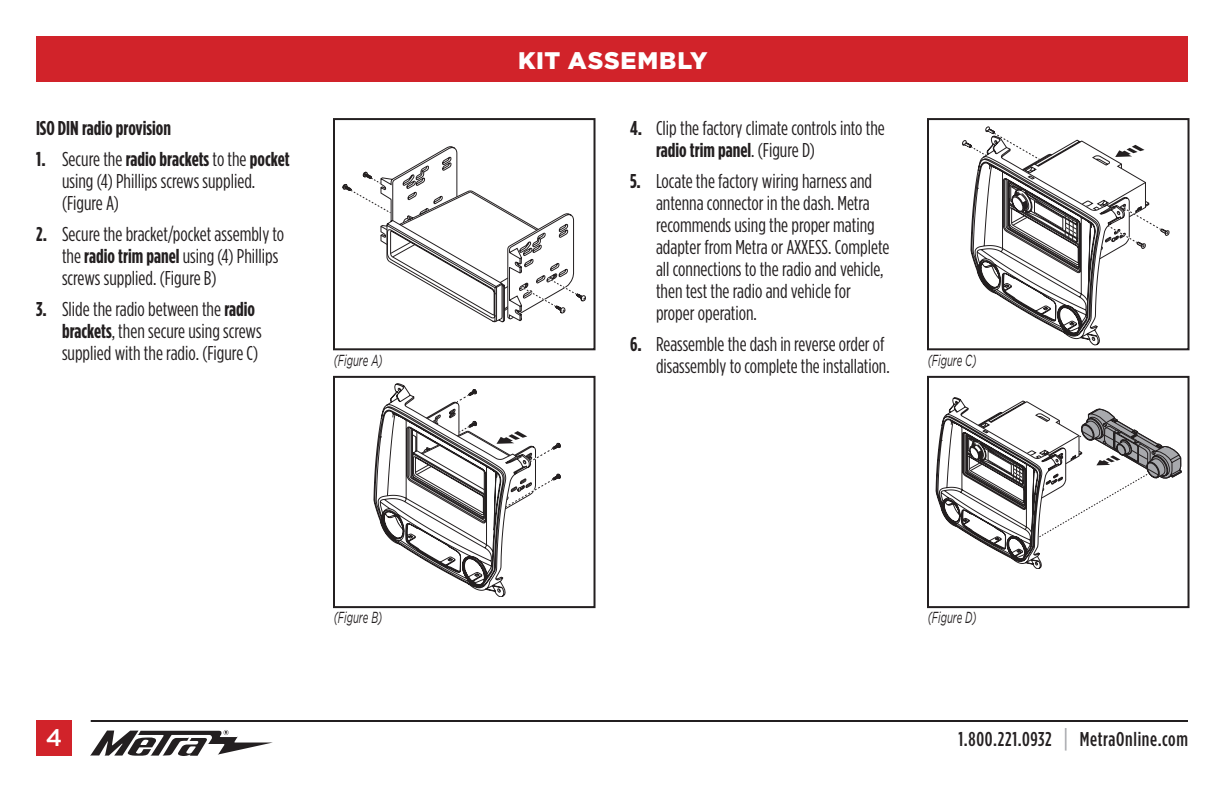
<style>
.page{position:relative;width:1224px;height:792px;background:#fff}
.page>*{position:absolute;margin:0;border:0;box-sizing:border-box;transform-origin:0 0}
.t1{font:900 24px "Gotham";letter-spacing:.03em;color:#fff}
.t2{font:500 24px "Gotham";color:#fff}
.t3{font:20px/22px "Gotham Condensed";color:#231f20}
.t4{font:500 20px "Gotham Condensed";letter-spacing:.035em;color:#231f20}
.t5{font:700 20px "Gotham Condensed";color:#231f20}
.t6{font:italic 16px "Gotham";color:#231f20;scale:.6 1}
.s1{font-weight:700}
.s2{font-size:26px;color:#a8a9ad}
</style>
<div class="page">
<div style="left:36px;top:36px;width:1152px;height:45px;background:#d1232a"></div>
<svg style="left:90px;top:730px;width:183px;height:26px"></svg>
<hr style="left:91px;top:720px;width:1097px;height:2px;background:#231f20">
<div style="left:36px;top:720px;width:36px;height:36px;background:#d1232a"></div>
<svg style="left:343px;top:146px;width:243px;height:176px"></svg>
<div style="left:333px;top:118px;width:263px;height:232px;border:2px solid #231f20"></div>
<svg style="left:962px;top:126px;width:208px;height:219px"></svg>
<div style="left:927px;top:118px;width:263px;height:232px;border:2px solid #231f20"></div>
<svg style="left:374px;top:384px;width:187px;height:213px"></svg>
<div style="left:333px;top:376px;width:263px;height:232px;border:2px solid #231f20"></div>
<svg style="left:936px;top:398px;width:246px;height:171px"></svg>
<div style="left:927px;top:376px;width:263px;height:232px;border:2px solid #231f20"></div>
<p class="t5" style="left:36px;top:117px;width:137px">ISO DIN radio provision</p>
<p class="t3" style="left:62px;top:148px;width:229px;text-indent:-26px"><span class="s1">1.</span> Secure the <span class="s1">radio brackets</span> to the <span class="s1">pocket </span>using (4) Phillips screws supplied. (Figure A)</p>
<p class="t3" style="left:62px;top:223px;width:224px;text-indent:-26px"><span class="s1">2.</span> Secure the bracket/pocket assembly to the <span class="s1">radio trim panel</span> using (4) Phillips screws supplied. (Figure B)</p>
<p class="t3" style="left:62px;top:298px;width:201px;text-indent:-26px"><span class="s1">3.</span> Slide the radio between the <span class="s1">radio brackets</span>, then secure using screws supplied with the radio. (Figure C)</p>
<p class="t1" style="left:518px;top:46px;width:191px">KIT ASSEMBLY</p>
<p class="t3" style="left:656px;top:117px;width:230px;text-indent:-26px"><span class="s1">4.</span> Clip the factory climate controls into the <span class="s1">radio trim panel</span>. (Figure D)</p>
<p class="t3" style="left:656px;top:170px;width:235px;text-indent:-26px"><span class="s1">5.</span> Locate the factory wiring harness and antenna connector in the dash. Metra recommends using the proper mating adapter from Metra or AXXESS. Complete all connections to the radio and vehicle, then test the radio and vehicle for proper operation.</p>
<p class="t3" style="left:630px;top:333px;width:261px;text-align:right"><span class="s1">6.</span> Reassemble the dash in reverse order of disassembly to complete the installation.</p>
<p class="t6" style="left:334px;top:351px;width:83px">(Figure A)</p>
<p class="t6" style="left:928px;top:351px;width:83px">(Figure C)</p>
<p class="t6" style="left:334px;top:609px;width:83px">(Figure B)</p>
<p class="t6" style="left:928px;top:609px;width:83px">(Figure D)</p>
<p class="t2" style="left:46px;top:724px;width:18px">4</p>
<p class="t4" style="left:959px;top:728px;width:231px">1.800.221.0932 <span class="s2">|</span> MetraOnline.com</p>
</div>
